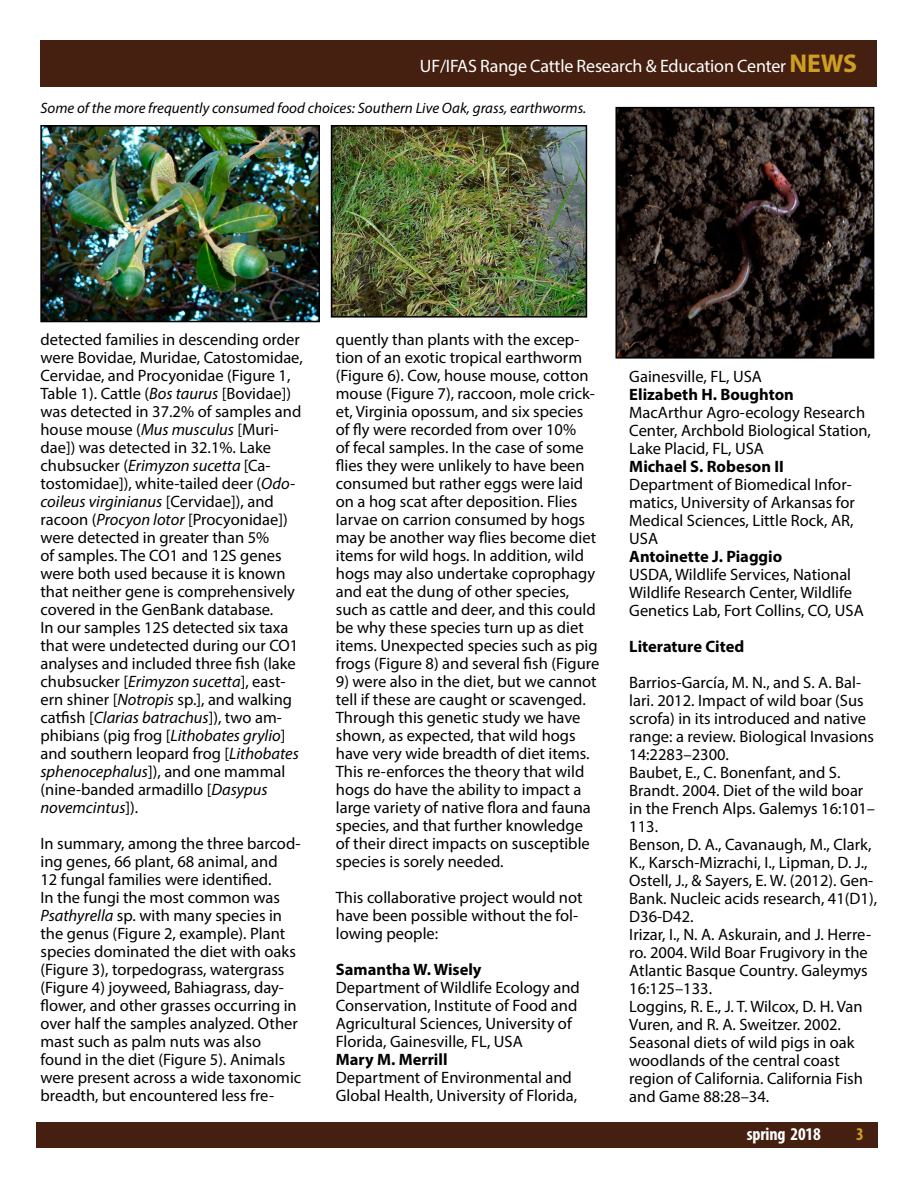
<style>
.page{position:relative;width:918px;height:1188px;background:#fff}
.page>*{position:absolute;margin:0;border:0;box-sizing:border-box;transform-origin:0 0}
.t1{font:18px "Myriad Pro";letter-spacing:-.01em;color:#fff}
.t2{font:700 condensed 18px "Myriad Pro";letter-spacing:-.01em;color:#fff}
.t3{font:700 condensed 18px "Myriad Pro";color:#ce9e22}
.t4{font:16.5px/18px "Myriad Pro";color:#000}
.t5{font:700 16.5px "Myriad Pro";color:#000}
.t6{font:italic 15px "Myriad Pro";color:#000}
.s1{font-weight:700;font-size:25.8px;color:#ce9e22}
.s2{font-style:italic}
</style>
<div class="page">
<div style="left:40px;top:40px;width:838px;height:47px;background:#451f0f"></div>
<div style="left:36px;top:1122px;width:842px;height:26px;background:#451f0f"></div>
<img style="left:43px;top:128px;width:274px;height:191px">
<div style="left:40px;top:125px;width:280px;height:197px;border:2px solid #000"></div>
<img style="left:618px;top:110px;width:253px;height:246px">
<div style="left:615px;top:107px;width:259px;height:252px;border:2px solid #000"></div>
<img style="left:334px;top:128px;width:250px;height:187px">
<div style="left:331px;top:125px;width:256px;height:193px;border:2px solid #000"></div>
<p class="t1" style="left:420px;top:55px;width:439px">UF/IFAS Range Cattle Research &amp; Education Center <span class="s1">NEWS</span></p>
<p class="t6" style="left:40px;top:98px;width:547px">Some of the more frequently consumed food choices: Southern Live Oak, grass, earthworms.</p>
<p class="t4" style="left:40px;top:330px;width:264px">detected families in descending order were Bovidae, Muridae, Catostomidae, Cervidae, and Procyonidae (Figure 1, Table 1). Cattle (<span class="s2">Bos taurus</span> [Bovidae]) was detected in 37.2% of samples and house mouse (<span class="s2">Mus musculus</span> [Muri&shy;dae]) was detected in 32.1%. Lake chubsucker (<span class="s2">Erimyzon sucetta</span> [Ca&shy;tostomidae]), white-tailed deer (<span class="s2">Odo&shy;coileus virginianus</span> [Cervidae]), and racoon (<span class="s2">Procyon lotor</span> [Procyonidae]) were detected in greater than 5%<br>of samples. The CO1 and 12S genes were both used because it is known that neither gene is comprehensively covered in the GenBank database.<br>In our samples 12S detected six taxa that were undetected during our CO1 analyses and included three fish (lake chubsucker [<span class="s2">Erimyzon sucetta</span>], east&shy;ern shiner [<span class="s2">Notropis</span> sp.], and walking catfish [<span class="s2">Clarias batrachus</span>]), two am&shy;phibians (pig frog [<span class="s2">Lithobates grylio</span>] and southern leopard frog [<span class="s2">Lithobates sphenocephalus</span>]), and one mammal (nine-banded armadillo [<span class="s2">Dasypus novemcintus</span>]).</p>
<p class="t4" style="left:40px;top:834px;width:262px">In summary, among the three barcod&shy;ing genes, 66 plant, 68 animal, and<br>12 fungal families were identified.<br>In the fungi the most common was <span class="s2">Psathyrella</span> sp. with many species in the genus (Figure 2, example). Plant species dominated the diet with oaks (Figure 3), torpedograss, watergrass (Figure 4) joyweed, Bahiagrass, day&shy;flower, and other grasses occurring in over half the samples analyzed. Other mast such as palm nuts was also found in the diet (Figure 5). Animals were present across a wide taxonomic breadth, but encountered less fre-</p>
<p class="t4" style="left:336px;top:330px;width:265px">quently than plants with the excep&shy;tion of an exotic tropical earthworm (Figure 6). Cow, house mouse, cotton mouse (Figure 7), raccoon, mole crick&shy;et, Virginia opossum, and six species of fly were recorded from over 10%<br>of fecal samples. In the case of some flies they were unlikely to have been consumed but rather eggs were laid on a hog scat after deposition. Flies larvae on carrion consumed by hogs may be another way flies become diet items for wild hogs. In addition, wild hogs may also undertake coprophagy and eat the dung of other species, such as cattle and deer, and this could be why these species turn up as diet items. Unexpected species such as pig frogs (Figure 8) and several fish (Figure</p>
<p class="t4" style="left:336px;top:672px;width:262px">9) were also in the diet, but we cannot tell if these are caught or scavenged.<br>Through this genetic study we have shown, as expected, that wild hogs have very wide breadth of diet items.<br>This re-enforces the theory that wild hogs do have the ability to impact a large variety of native flora and fauna species, and that further knowledge of their direct impacts on susceptible species is sorely needed.</p>
<p class="t4" style="left:336px;top:888px;width:248px">This collaborative project would not have been possible without the fol&shy;lowing people:</p>
<p class="t5" style="left:336px;top:959px;width:147px">Samantha W. Wisely</p>
<p class="t4" style="left:336px;top:978px;width:245px">Department of Wildlife Ecology and Conservation, Institute of Food and Agricultural Sciences, University of Florida, Gainesville, FL, USA</p>
<p class="t5" style="left:336px;top:1049px;width:113px">Mary M. Merrill</p>
<p class="t4" style="left:336px;top:1068px;width:243px">Department of Environmental and<br>Global Health, University of Florida,</p>
<p class="t4" style="left:629px;top:367px;width:134px">Gainesville, FL, USA</p>
<p class="t5" style="left:629px;top:384px;width:166px">Elizabeth H. Boughton</p>
<p class="t4" style="left:629px;top:403px;width:243px">MacArthur Agro-ecology Research<br>Center, Archbold Biological Station,<br>Lake Placid, FL, USA</p>
<p class="t5" style="left:629px;top:456px;width:156px">Michael S. Robeson II</p>
<p class="t4" style="left:629px;top:475px;width:227px">Department of Biomedical Infor&shy;matics, University of Arkansas for<br>Medical Sciences, Little Rock, AR,<br>USA</p>
<p class="t5" style="left:629px;top:546px;width:155px">Antoinette J. Piaggio</p>
<p class="t4" style="left:629px;top:565px;width:236px">USDA, Wildlife Services, National<br>Wildlife Research Center, Wildlife<br>Genetics Lab, Fort Collins, CO, USA</p>
<p class="t5" style="left:629px;top:636px;width:116px">Literature Cited</p>
<p class="t4" style="left:629px;top:673px;width:249px">Barrios-García, M. N., and S. A. Bal&shy;lari. 2012. Impact of wild boar (Sus scrofa) in its introduced and native range: a review. Biological Invasions<br>14:2283–2300.<br>Baubet, E., C. Bonenfant, and S.<br>Brandt. 2004. Diet of the wild boar in the French Alps. Galemys 16:101–<br>113.<br>Benson, D. A., Cavanaugh, M., Clark,<br>K., Karsch-Mizrachi, I., Lipman, D. J.,<br>Ostell, J., &amp; Sayers, E. W. (2012). Gen-<br>Bank. Nucleic acids research, 41(D1),<br>D36-D42.<br>Irizar, I., N. A. Askurain, and J. Herre&shy;ro. 2004. Wild Boar Frugivory in the<br>Atlantic Basque Country. Galeymys<br>16:125–133.<br>Loggins, R. E., J. T. Wilcox, D. H. Van<br>Vuren, and R. A. Sweitzer. 2002.<br>Seasonal diets of wild pigs in oak woodlands of the central coast region of California. California Fish and Game 88:28–34.</p>
<p class="t2" style="left:747px;top:1122px;width:75px">spring 2018</p>
<p class="t3" style="left:856px;top:1122px;width:9px">3</p>
</div>
